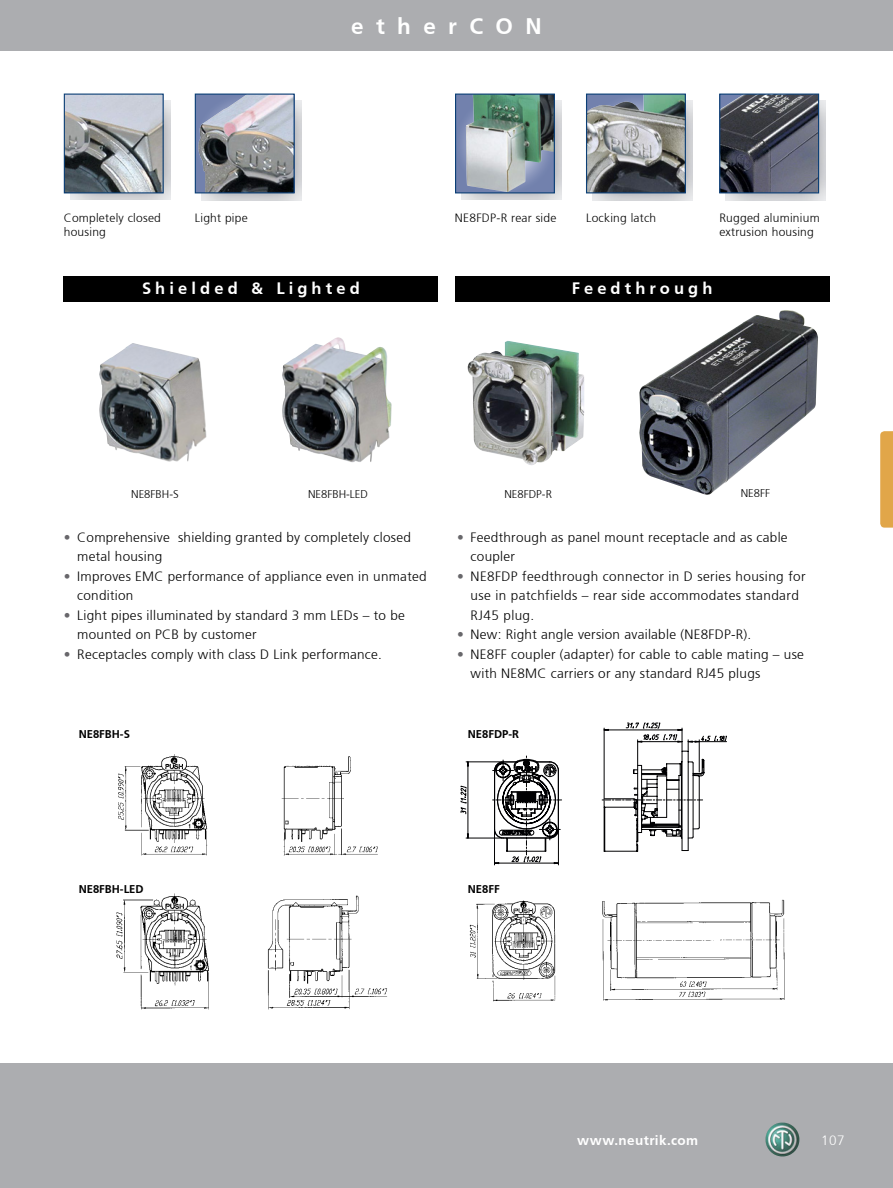
<style>
.page{position:relative;width:893px;height:1188px;background:#fff}
.page>*{position:absolute;margin:0;border:0;box-sizing:border-box;transform-origin:0 0}
.t1{font:700 22.5px "Frutiger";letter-spacing:.55em;color:#fff}
.t2{font:700 16.5px "Frutiger";letter-spacing:.25em;color:#fff}
.t3{font:300 13.5px/19.5px "Frutiger";letter-spacing:.02em;color:#000}
.t4{font:700 13.5px "Frutiger";letter-spacing:.025em;color:#fff}
.t5{font:300 13.5px "Frutiger";color:#fff}
.t6{font:300 12px/14.4px "Frutiger";letter-spacing:.02em;color:#000}
.t7{font:300 11.25px "Frutiger";color:#000}
.t8{font:700 11.25px "Frutiger";color:#000}
.s1{color:#68676b}
</style>
<div class="page">
<div style="left:0;top:0;width:893px;height:51px;background:#acadb0"></div>
<div style="left:13px;top:1063px;width:880px;height:125px;background:#acadb0"></div>
<svg style="left:880px;top:431px;width:13px;height:97px"></svg>
<img style="left:765px;top:1123px;width:34px;height:33px">
<div style="left:0;top:1063px;width:13px;height:125px;background:#acadb0"></div>
<div style="left:455px;top:276px;width:374px;height:26px;background:#000"></div>
<img style="left:66px;top:96px;width:96px;height:95px">
<div style="left:64px;top:94px;width:100px;height:99px;border:1px solid #0b3f76"></div>
<img style="left:194px;top:94px;width:99px;height:99px">
<div style="left:195px;top:94px;width:100px;height:99px;border:1px solid #0b3f76"></div>
<img style="left:639px;top:310px;width:179px;height:185px">
<svg style="left:457px;top:96px;width:9px;height:95px"></svg>
<img style="left:466px;top:96px;width:87px;height:95px">
<div style="left:455px;top:94px;width:100px;height:99px;border:1px solid #0b3f76"></div>
<img style="left:726px;top:100px;width:100px;height:100px">
<img style="left:588px;top:96px;width:96px;height:95px">
<div style="left:586px;top:94px;width:100px;height:99px;border:1px solid #0b3f76"></div>
<img style="left:721px;top:96px;width:96px;height:95px">
<div style="left:719px;top:94px;width:100px;height:99px;border:1px solid #0b3f76"></div>
<div style="left:64px;top:276px;width:374px;height:26px;background:#000"></div>
<img style="left:282px;top:337px;width:110px;height:126px">
<img style="left:99px;top:343px;width:108px;height:119px">
<svg style="left:460px;top:786px;width:6px;height:28px"></svg>
<hr style="left:466px;top:838px;width:36px;height:1px;background:#000002">
<hr style="left:468px;top:762px;width:1px;height:76px;background:#000002">
<hr style="left:466px;top:762px;width:36px;height:1px;background:#000002">
<svg style="left:493px;top:722px;width:234px;height:144px"></svg>
<img style="left:469px;top:899px;width:316px;height:103px">
<img style="left:118px;top:754px;width:260px;height:102px">
<img style="left:116px;top:893px;width:271px;height:117px">
<img style="left:467px;top:341px;width:117px;height:124px">
<h1 class="t1" style="left:351px;top:13px;width:192px">etherCON</h1>
<p class="t6" style="left:64px;top:210px;width:99px">Completely closed housing</p>
<p class="t6" style="left:195px;top:210px;width:54px">Light pipe</p>
<p class="t6" style="left:455px;top:210px;width:103px">NE8FDP-R rear side</p>
<p class="t6" style="left:586px;top:210px;width:72px">Locking latch</p>
<p class="t6" style="left:719px;top:210px;width:102px">Rugged aluminium extrusion housing</p>
<p class="t2" style="left:142px;top:279px;width:219px">Shielded &amp; Lighted</p>
<p class="t2" style="left:572px;top:279px;width:142px">Feedthrough</p>
<p class="t7" style="left:131px;top:487px;width:49px">NE8FBH-S</p>
<p class="t7" style="left:308px;top:487px;width:62px">NE8FBH-LED</p>
<p class="t7" style="left:504px;top:487px;width:49px">NE8FDP-R</p>
<p class="t7" style="left:741px;top:487px;width:31px">NE8FF</p>
<p class="t3" style="left:77px;top:527px;width:335px;text-indent:-14px"><span class="s1">•</span> Comprehensive shielding granted by completely closed metal housing</p>
<p class="t3" style="left:77px;top:566px;width:351px;text-indent:-14px"><span class="s1">•</span> Improves EMC performance of appliance even in unmated condition</p>
<p class="t3" style="left:77px;top:605px;width:329px;text-indent:-14px"><span class="s1">•</span> Light pipes illuminated by standard 3 mm LEDs – to be mounted on PCB by customer</p>
<p class="t3" style="left:64px;top:644px;width:320px"><span class="s1">•</span> Receptacles comply with class D Link performance.</p>
<p class="t3" style="left:471px;top:527px;width:319px;text-indent:-14px"><span class="s1">•</span> Feedthrough as panel mount receptacle and as cable coupler</p>
<p class="t3" style="left:471px;top:566px;width:336px;text-indent:-14px"><span class="s1">•</span> NE8FDP feedthrough connector in D series housing for use in patchfields – rear side accommodates standard<br>RJ45 plug.</p>
<p class="t3" style="left:457px;top:625px;width:296px"><span class="s1">•</span> New: Right angle version available (NE8FDP-R).</p>
<p class="t3" style="left:471px;top:644px;width:335px;text-indent:-14px"><span class="s1">•</span> NE8FF coupler (adapter) for cable to cable mating – use with NE8MC carriers or any standard RJ45 plugs</p>
<p class="t8" style="left:79px;top:728px;width:53px">NE8FBH-S</p>
<p class="t8" style="left:468px;top:728px;width:53px">NE8FDP-R</p>
<p class="t8" style="left:79px;top:883px;width:67px">NE8FBH-LED</p>
<p class="t8" style="left:468px;top:883px;width:33px">NE8FF</p>
<p class="t4" style="left:577px;top:1132px;width:123px">www.neutrik.com</p>
<p class="t5" style="left:821px;top:1132px;width:25px">107</p>
</div>
